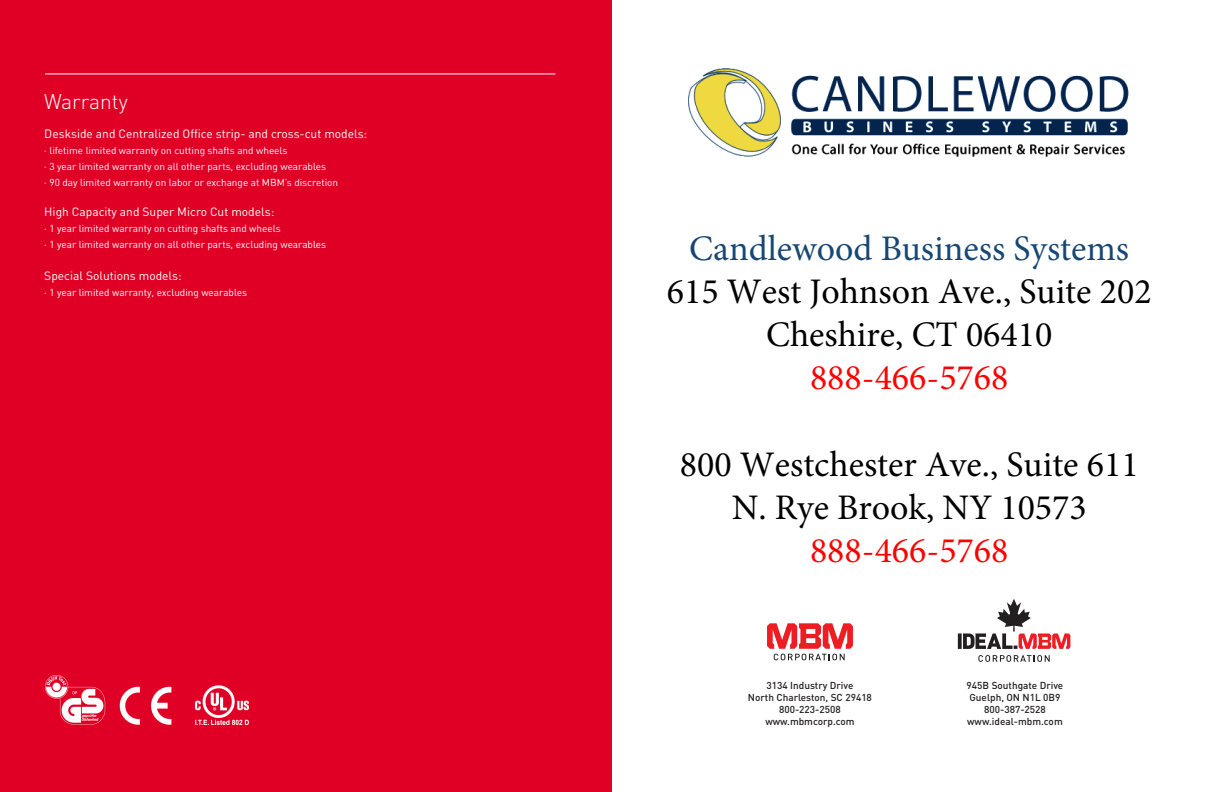
<style>
.page{position:relative;width:1224px;height:792px;background:#fff}
.page>*{position:absolute;margin:0;border:0;box-sizing:border-box;transform-origin:0 0}
.t1{font:36px/43.2px "Minion Pro";color:#000;text-align:center}
.t2{font:36px "Minion Pro";color:#174773}
.t3{font:36px "Minion Pro";color:#f00}
.t4{font:300 21px "DIN";color:#fff}
.t5{font:12px "DIN";color:#fff}
.t6{font:10px "DIN";color:#fff}
.t7{font:500 10px "DIN";color:#231f20}
</style>
<div class="page">
<svg style="left:767px;top:623px;width:86px;height:37px"></svg>
<svg style="left:978px;top:655px;width:72px;height:7px"></svg>
<svg style="left:958px;top:633px;width:4px;height:16px"></svg>
<svg style="left:963px;top:599px;width:107px;height:50px"></svg>
<div style="left:0;top:0;width:612px;height:792px;background:#e00025"></div>
<img style="left:45px;top:676px;width:204px;height:49px">
<hr style="left:45px;top:73px;width:510px;height:1px;background:#fff">
<img style="left:688px;top:68px;width:441px;height:89px">
<p class="t4" style="left:44px;top:89px;width:85px">Warranty</p>
<p class="t5" style="left:44px;top:126px;width:324px">Deskside and Centralized Office strip- and cross-cut models:</p>
<p class="t6" style="left:44px;top:144px;width:245px">· lifetime limited warranty on cutting shafts and wheels</p>
<p class="t6" style="left:44px;top:160px;width:283px">· 3 year limited warranty on all other parts, excluding wearables</p>
<p class="t6" style="left:44px;top:176px;width:295px">· 90 day limited warranty on labor or exchange at MBM’s discretion</p>
<p class="t5" style="left:44px;top:204px;width:231px">High Capacity and Super Micro Cut models:</p>
<p class="t6" style="left:44px;top:222px;width:238px">· 1 year limited warranty on cutting shafts and wheels</p>
<p class="t6" style="left:44px;top:238px;width:283px">· 1 year limited warranty on all other parts, excluding wearables</p>
<p class="t5" style="left:44px;top:268px;width:139px">Special Solutions models:</p>
<p class="t6" style="left:44px;top:286px;width:204px">· 1 year limited warranty, excluding wearables</p>
<h1 class="t2" style="left:689px;top:224px;width:441px">Candlewood Business Systems</h1>
<h1 class="t1" style="left:667px;top:270px;width:486px">615 West Johnson Ave., Suite 202<br>Cheshire, CT 06410</h1>
<h1 class="t3" style="left:810px;top:354px;width:200px">888-466-5768</h1>
<h1 class="t1" style="left:680px;top:443px;width:460px">800 Westchester Ave., Suite 611<br>N. Rye Brook, NY 10573</h1>
<h1 class="t3" style="left:810px;top:526px;width:200px">888-466-5768</h1>
<p class="t7" style="left:766px;top:679px;width:89px">3134 Industry Drive</p>
<p class="t7" style="left:748px;top:691px;width:126px">North Charleston, SC 29418</p>
<p class="t7" style="left:779px;top:703px;width:63px">800-223-2508</p>
<p class="t7" style="left:765px;top:715px;width:91px">www.mbmcorp.com</p>
<p class="t7" style="left:967px;top:679px;width:98px">945B Southgate Drive</p>
<p class="t7" style="left:969px;top:691px;width:93px">Guelph, ON N1L 0B9</p>
<p class="t7" style="left:984px;top:703px;width:63px">800-387-2528</p>
<p class="t7" style="left:967px;top:715px;width:97px">www.ideal-mbm.com</p>
</div>
